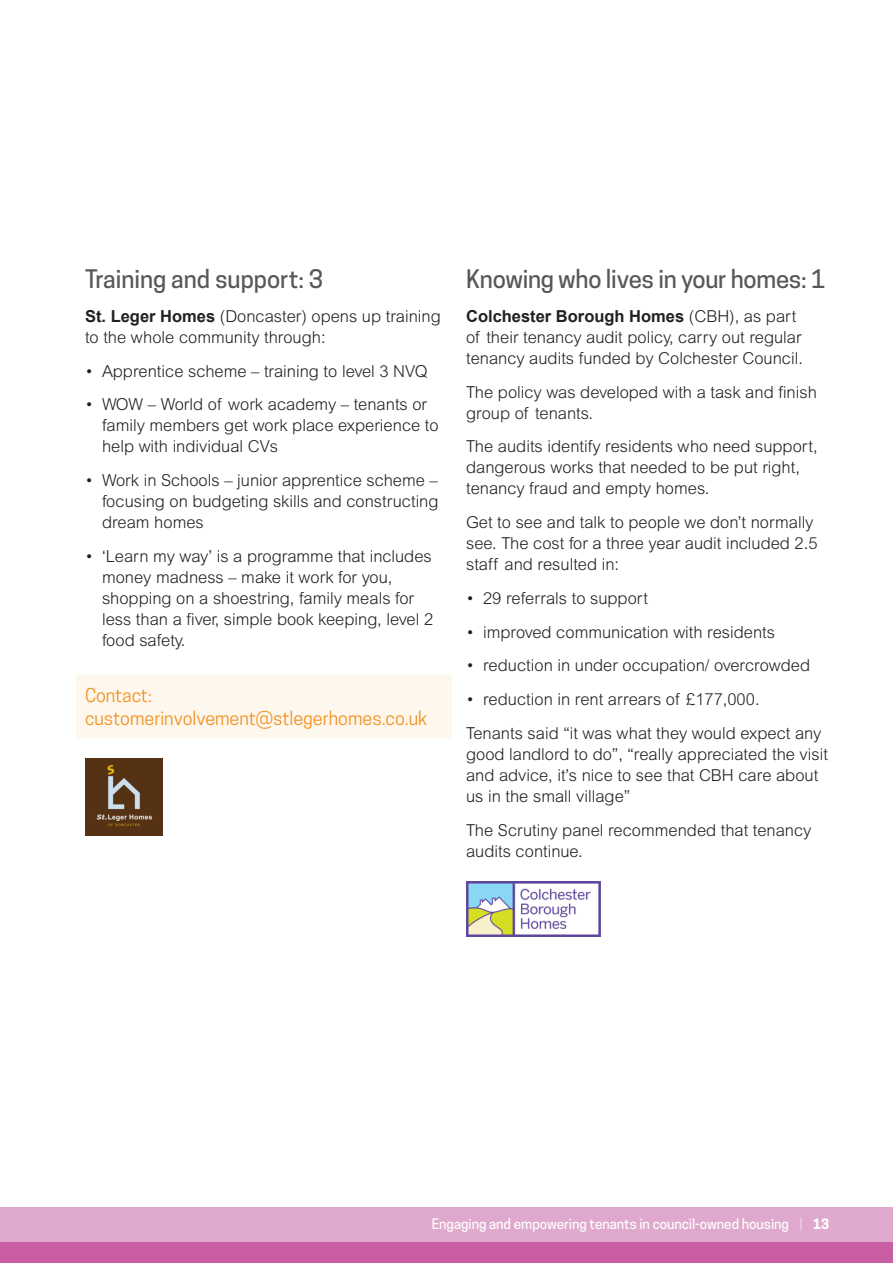
<style>
.page{position:relative;width:893px;height:1263px;background:#fff}
.page>*{position:absolute;margin:0;border:0;box-sizing:border-box;transform-origin:0 0}
._03-subhead_01{font:500 24px "Cooper Hewitt";letter-spacing:-.01em;color:#57585a}
.CONTACT{font:18px/22.5px "Cooper Hewitt";color:#f4901d}
._01-body{font:300 16.5px/21px "Arial MT Std";color:#231f20}
.t1{font:500 13.5px "Cooper Hewitt";color:#fff}
.s1{font-family:"Arial";font-weight:700}
.s2{font-weight:300}
.s3{font-weight:700}
</style>
<div class="page">
<div style="left:0;top:1242px;width:893px;height:21px;background:#c85da3"></div>
<div style="left:0;top:1208px;width:893px;height:34px;background:#dfa9cd"></div>
<div style="left:77px;top:675px;width:375px;height:63px;background:#fef7ee"></div>
<img style="left:85px;top:758px;width:77px;height:77px">
<img style="left:466px;top:882px;width:135px;height:54px">
<p class="_03-subhead_01" style="left:85px;top:265px;width:240px">Training and support: 3</p>
<p class="_01-body" style="left:85px;top:305px;width:357px"><span class="s1">St. Leger Homes</span> (Doncaster) opens up training to the whole community through:</p>
<p class="_01-body" style="left:85px;top:360px;width:344px">• Apprentice scheme – training to level 3 NVQ</p>
<p class="_01-body" style="left:102px;top:394px;width:338px;text-indent:-17px">• WOW – World of work academy – tenants or family members get work place experience to help with individual CVs</p>
<p class="_01-body" style="left:102px;top:470px;width:338px;text-align:justify;text-indent:-17px">• Work in Schools – junior apprentice scheme – focusing on budgeting skills and constructing dream homes</p>
<p class="_01-body" style="left:102px;top:545px;width:333px;text-indent:-17px">• ‘Learn my way’ is a programme that includes money madness – make it work for you, shopping on a shoestring, family meals for less than a fiver, simple book keeping, level 2 food safety.</p>
<p class="CONTACT" style="left:85px;top:684px;width:344px">Contact: customerinvolvement@stlegerhomes.co.uk</p>
<p class="_03-subhead_01" style="left:466px;top:265px;width:361px">Knowing who lives in your homes: 1</p>
<p class="_01-body" style="left:466px;top:305px;width:338px"><span class="s1">Colchester Borough Homes</span> (CBH), as part of their tenancy audit policy, carry out regular tenancy audits funded by Colchester Council.</p>
<p class="_01-body" style="left:466px;top:381px;width:352px">The policy was developed with a task and finish group of tenants.</p>
<p class="_01-body" style="left:466px;top:436px;width:353px">The audits identify residents who need support, dangerous works that needed to be put right, tenancy fraud and empty homes.</p>
<p class="_01-body" style="left:466px;top:512px;width:353px">Get to see and talk to people we don’t normally see. The cost for a three year audit included 2.5 staff and resulted in:</p>
<p class="_01-body" style="left:466px;top:587px;width:183px">• 29 referrals to support</p>
<p class="_01-body" style="left:466px;top:621px;width:311px">• improved communication with residents</p>
<p class="_01-body" style="left:466px;top:655px;width:346px">• reduction in under occupation/ overcrowded</p>
<p class="_01-body" style="left:466px;top:689px;width:295px">• reduction in rent arrears of £177,000.</p>
<p class="_01-body" style="left:466px;top:722px;width:363px">Tenants said “it was what they would expect any good landlord to do”, “really appreciated the visit and advice, it’s nice to see that CBH care about us in the small village”</p>
<p class="_01-body" style="left:466px;top:819px;width:347px">The Scrutiny panel recommended that tenancy audits continue.</p>
<p class="t1" style="left:432px;top:1216px;width:399px">Engaging and empowering tenants in council-owned housing <span class="s2">|</span> <span class="s3">13</span></p>
</div>
